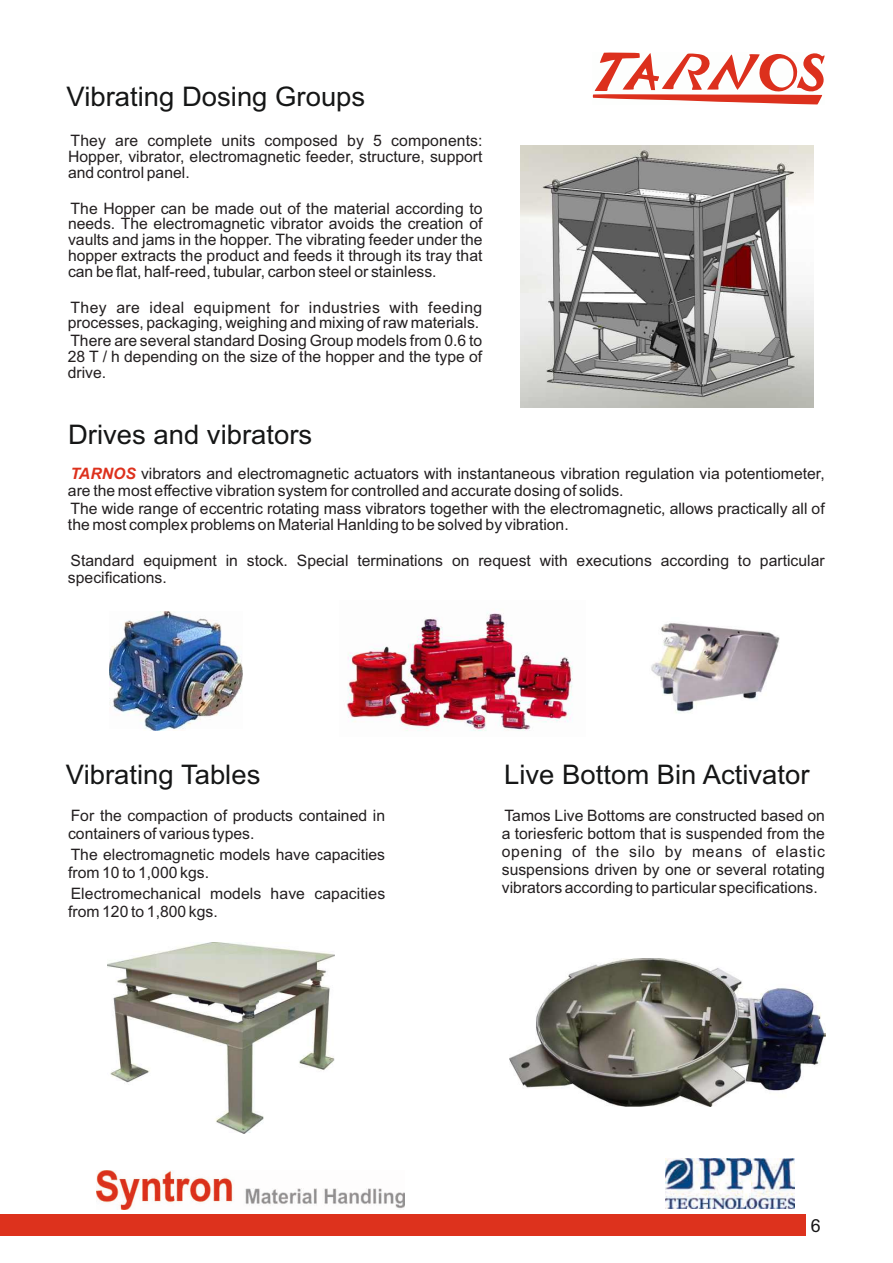
<style>
.page{position:relative;width:893px;height:1263px;background:#fff}
.page>*{position:absolute;margin:0;border:0;box-sizing:border-box;transform-origin:0 0}
.t1{font:27px "Arial";color:#151616}
.t2{font:18px "Arial";color:#151415}
.t3{font:15.75px/15.8px "Arial";color:#231f20}
.s1{font-weight:700;font-style:italic;color:#dd311d}
</style>
<div class="page">
<img style="left:510px;top:958px;width:316px;height:148px">
<img style="left:520px;top:145px;width:293px;height:262px">
<img style="left:651px;top:623px;width:129px;height:90px">
<img style="left:110px;top:612px;width:132px;height:118px">
<img style="left:347px;top:612px;width:226px;height:119px">
<img style="left:97px;top:1171px;width:308px;height:38px">
<img style="left:666px;top:1159px;width:129px;height:49px">
<div style="left:0;top:1214px;width:805px;height:21px;background:#dd321d"></div>
<svg style="left:592px;top:52px;width:233px;height:53px"></svg>
<img style="left:108px;top:942px;width:226px;height:192px">
<h1 class="t1" style="left:67px;top:87px;width:300px">Vibrating Dosing Groups</h1>
<p class="t3" style="left:68px;top:134px;width:416px;text-align:justify">They are complete units composed by 5 components:<br>Hopper, vibrator, electromagnetic feeder, structure, support and control panel.</p>
<p class="t3" style="left:68px;top:202px;width:416px;text-align:justify">The Hopper can be made out of the material according to needs. The electromagnetic vibrator avoids the creation of vaults and jams in the hopper. The vibrating feeder under the hopper extracts the product and feeds it through its tray that can be flat, half-reed, tubular, carbon steel or stainless.</p>
<p class="t3" style="left:68px;top:301px;width:416px">They are ideal equipment for industries with feeding processes, packaging, weighing and mixing of raw materials.</p>
<p class="t3" style="left:68px;top:334px;width:416px;text-align:justify">There are several standard Dosing Group models from 0.6 to 28 T / h depending on the size of the hopper and the type of drive.</p>
<h1 class="t1" style="left:68px;top:425px;width:246px">Drives and vibrators</h1>
<p class="t3" style="left:68px;top:467px;width:758px;line-height:16.5px"><span class="s1">TARNOS</span> vibrators and electromagnetic actuators with instantaneous vibration regulation via potentiometer, are the most effective vibration system for controlled and accurate dosing of solids.</p>
<p class="t3" style="left:68px;top:501px;width:758px;line-height:16.5px">The wide range of eccentric rotating mass vibrators together with the electromagnetic, allows practically all of the most complex problems on Material Hanlding to be solved by vibration.</p>
<p class="t3" style="left:68px;top:554px;width:758px;line-height:16.5px">Standard equipment in stock. Special terminations on request with executions according to particular specifications.</p>
<h1 class="t1" style="left:66px;top:764px;width:196px">Vibrating Tables</h1>
<p class="t3" style="left:68px;top:808px;width:319px;line-height:18px">For the compaction of products contained in containers of various types.</p>
<p class="t3" style="left:68px;top:847px;width:319px;line-height:18px">The electromagnetic models have capacities from 10 to 1,000 kgs.</p>
<p class="t3" style="left:68px;top:886px;width:319px;line-height:18px">Electromechanical models have capacities from 120 to 1,800 kgs.</p>
<h1 class="t1" style="left:504px;top:764px;width:307px">Live Bottom Bin Activator</h1>
<p class="t3" style="left:502px;top:808px;width:325px;line-height:18px;text-align:justify">Tamos Live Bottoms are constructed based on a toriesferic bottom that is suspended from the opening of the silo by means of elastic suspensions driven by one or several rotating vibrators according to particular specifications.</p>
<p class="t2" style="left:811px;top:1218px;width:11px">6</p>
</div>
